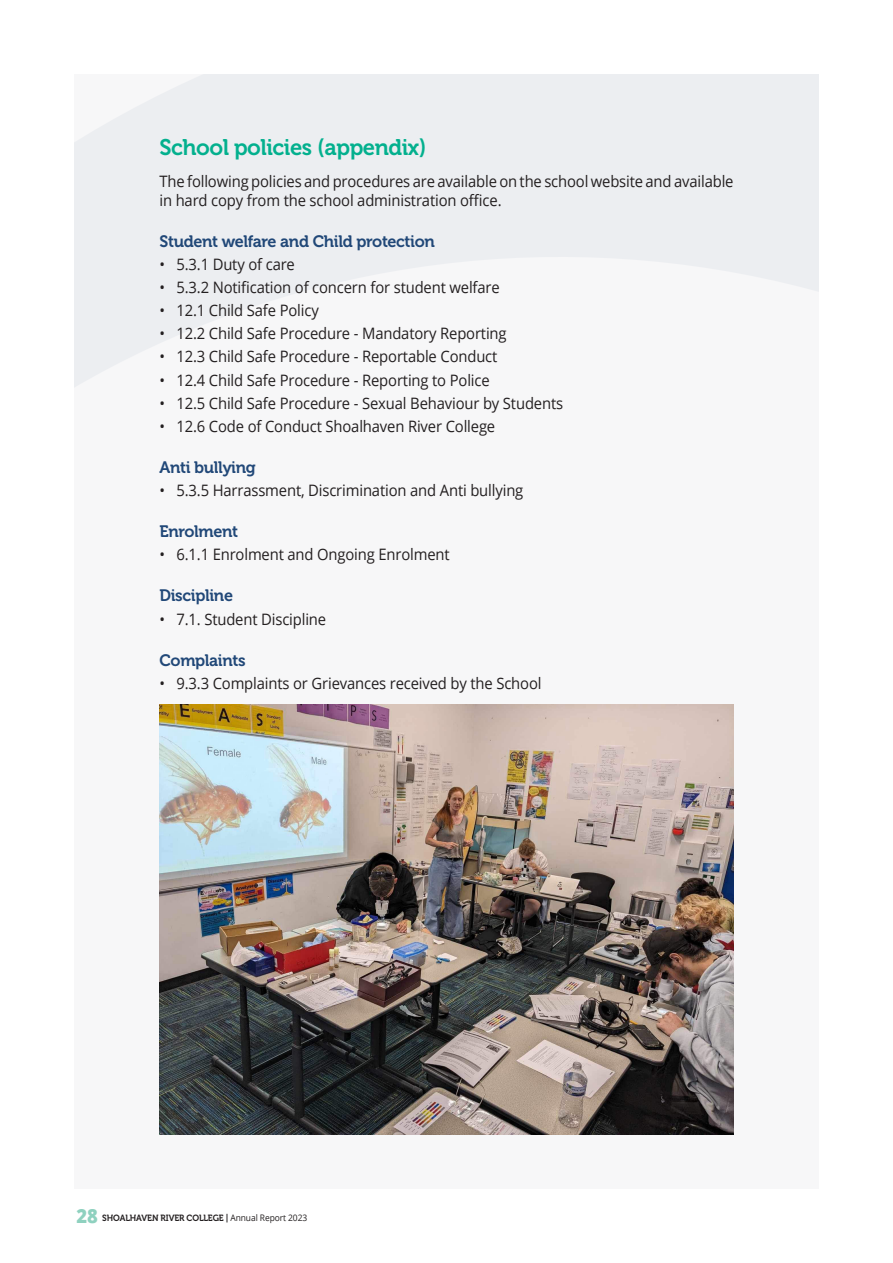
<style>
.page{position:relative;width:893px;height:1263px;background:#fff}
.page>*{position:absolute;margin:0;border:0;box-sizing:border-box;transform-origin:0 0}
.Heading{font:22.5px "Museo 700";letter-spacing:-.02em;color:#03b08e}
.Sub_Heading{font:16.5px "Museo 700";letter-spacing:-.02em;color:#214878}
.Body_Text{font:15.75px/18.9px "Open Sans";letter-spacing:-.01em;color:#231f20;scale:.94 1}
.t1{font:9px "Museo 700";letter-spacing:-.01em;color:#231f20;scale:.94 1}
.s1{font-family:"Open Sans";font-weight:800;font-size:19.5px;color:#8fd1bf}
.s2{font-family:"Open Sans"}
</style>
<div class="page">
<div style="left:74px;top:74px;width:745px;height:1114px;background:#f7f7f8"></div>
<svg style="left:74px;top:74px;width:745px;height:313px;fill:#eceef1"></svg>
<img style="left:159px;top:704px;width:574px;height:431px">
<p class="Heading" style="left:159px;top:135px;width:269px">School policies (appendix)</p>
<p class="Body_Text" style="left:159px;top:171px;width:612px">The following policies and procedures are available on the school website and available in hard copy from the school administration office.</p>
<p class="Sub_Heading" style="left:159px;top:232px;width:277px">Student welfare and Child protection</p>
<p class="Body_Text" style="left:159px;top:254px;width:146px">• 5.3.1 Duty of care</p>
<p class="Body_Text" style="left:159px;top:277px;width:364px">• 5.3.2 Notification of concern for student welfare</p>
<p class="Body_Text" style="left:159px;top:301px;width:171px">• 12.1 Child Safe Policy</p>
<p class="Body_Text" style="left:159px;top:324px;width:371px">• 12.2 Child Safe Procedure - Mandatory Reporting</p>
<p class="Body_Text" style="left:159px;top:347px;width:361px">• 12.3 Child Safe Procedure - Reportable Conduct</p>
<p class="Body_Text" style="left:159px;top:370px;width:353px">• 12.4 Child Safe Procedure - Reporting to Police</p>
<p class="Body_Text" style="left:159px;top:393px;width:431px">• 12.5 Child Safe Procedure - Sexual Behaviour by Students</p>
<p class="Body_Text" style="left:159px;top:416px;width:359px">• 12.6 Code of Conduct Shoalhaven River College</p>
<p class="Sub_Heading" style="left:159px;top:458px;width:98px">Anti bullying</p>
<p class="Body_Text" style="left:159px;top:481px;width:389px">• 5.3.5 Harrassment, Discrimination and Anti bullying</p>
<p class="Sub_Heading" style="left:159px;top:522px;width:80px">Enrolment</p>
<p class="Body_Text" style="left:159px;top:545px;width:310px">• 6.1.1 Enrolment and Ongoing Enrolment</p>
<p class="Sub_Heading" style="left:159px;top:586px;width:75px">Discipline</p>
<p class="Body_Text" style="left:159px;top:609px;width:179px">• 7.1. Student Discipline</p>
<p class="Sub_Heading" style="left:159px;top:651px;width:88px">Complaints</p>
<p class="Body_Text" style="left:159px;top:673px;width:408px">• 9.3.3 Complaints or Grievances received by the School</p>
<p class="t1" style="left:77px;top:1213px;width:247px"><span class="s1">28</span> SHOALHAVEN RIVER COLLEGE | <span class="s2">Annual Report 2023</span></p>
</div>
